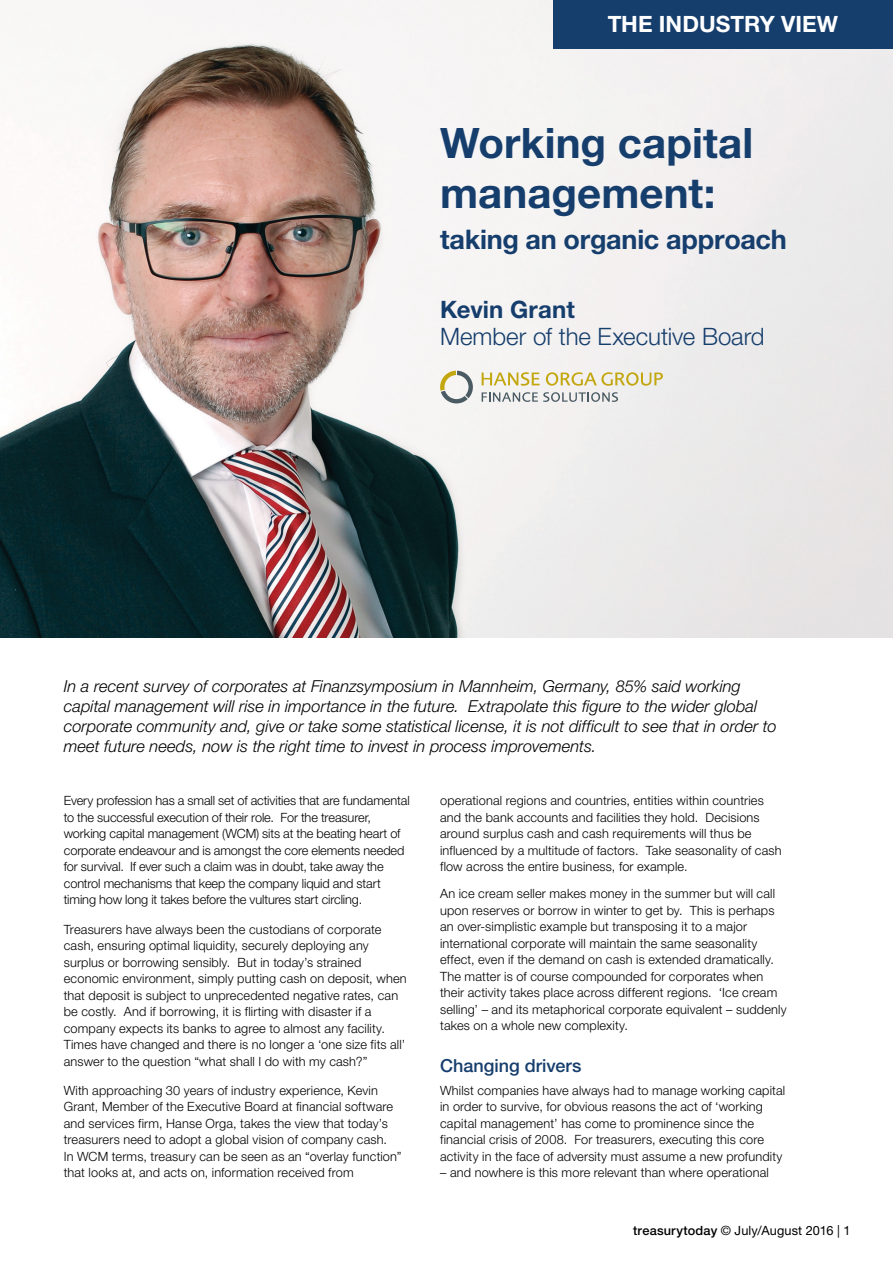
<style>
.page{position:relative;width:893px;height:1263px;background:#fff}
.page>*{position:absolute;margin:0;border:0;box-sizing:border-box;transform-origin:0 0}
.bi-article-title{font:700 42px/50.4px "Helvetica Neue LT Std";color:#163e6d}
.bi-article-title-2{font:700 27px "Helvetica Neue LT Std";letter-spacing:-.01em;color:#163e6d}
.bi-job{font:300 24px "Helvetica Neue LT Std";color:#163e6d}
.bi-name{font:700 24px "Helvetica Neue LT Std";letter-spacing:.005em;color:#163e6d}
.t1{font:700 22.5px "Helvetica Neue LT Std";color:#fff}
.t2{font:500 18px "Helvetica Neue LT Std";color:#163e6d}
.management-summary{font:italic 300 16.5px/19.8px "Helvetica Neue LT Std";color:#000}
.p-body{font:300 12.75px/16.5px "Helvetica Neue LT Std";letter-spacing:.01em;color:#000}
.footer-copyright-pag{font:12.75px "Helvetica Neue LT Std";letter-spacing:.01em;color:#000}
.s1{font-weight:500}
</style>
<div class="page">
<img style="left:0;top:0;width:893px;height:638px">
<svg style="left:482px;top:372px;width:58px;height:14px"></svg>
<svg style="left:546px;top:372px;width:117px;height:14px"></svg>
<svg style="left:440px;top:371px;width:33px;height:32px"></svg>
<svg style="left:482px;top:392px;width:136px;height:10px"></svg>
<div style="left:553px;top:0;width:340px;height:49px;background:#163e6d"></div>
<h3 class="t1" style="left:608px;top:11px;width:232px">THE INDUSTRY VIEW</h3>
<p class="bi-article-title" style="left:440px;top:116px;width:315px">Working capital management:</p>
<p class="bi-article-title-2" style="left:440px;top:223px;width:348px">taking an organic approach</p>
<p class="bi-name" style="left:440px;top:295px;width:136px">Kevin Grant</p>
<p class="bi-job" style="left:440px;top:322px;width:326px">Member of the Executive Board</p>
<p class="management-summary" style="left:64px;top:676px;width:714px">In a recent survey of corporates at Finanzsymposium in Mannheim, Germany, 85% said working capital management will rise in importance in the future. Extrapolate this figure to the wider global corporate community and, give or take some statistical license, it is not difficult to see that in order to meet future needs, now is the right time to invest in process improvements.</p>
<p class="p-body" style="left:64px;top:792px;width:347px">Every profession has a small set of activities that are fundamental to the successful execution of their role. For the treasurer, working capital management (WCM) sits at the beating heart of corporate endeavour and is amongst the core elements needed for survival. If ever such a claim was in doubt, take away the control mechanisms that keep the company liquid and start timing how long it takes before the vultures start circling.</p>
<p class="p-body" style="left:64px;top:920px;width:344px">Treasurers have always been the custodians of corporate cash, ensuring optimal liquidity, securely deploying any surplus or borrowing sensibly. But in today’s strained economic environment, simply putting cash on deposit, when that deposit is subject to unprecedented negative rates, can be costly. And if borrowing, it is flirting with disaster if a company expects its banks to agree to almost any facility.<br>Times have changed and there is no longer a ‘one size fits all’ answer to the question “what shall I do with my cash?”</p>
<p class="p-body" style="left:64px;top:1082px;width:339px">With approaching 30 years of industry experience, Kevin Grant, Member of the Executive Board at financial software and services firm, Hanse Orga, takes the view that today’s treasurers need to adopt a global vision of company cash.<br>In WCM terms, treasury can be seen as an “overlay function” that looks at, and acts on, information received from</p>
<p class="p-body" style="left:440px;top:792px;width:343px">operational regions and countries, entities within countries and the bank accounts and facilities they hold. Decisions around surplus cash and cash requirements will thus be influenced by a multitude of factors. Take seasonality of cash flow across the entire business, for example.</p>
<p class="p-body" style="left:440px;top:885px;width:348px">An ice cream seller makes money in the summer but will call upon reserves or borrow in winter to get by. This is perhaps an over-simplistic example but transposing it to a major international corporate will maintain the same seasonality effect, even if the demand on cash is extended dramatically.<br>The matter is of course compounded for corporates when their activity takes place across different regions. ‘Ice cream selling’ – and its metaphorical corporate equivalent – suddenly takes on a whole new complexity.</p>
<p class="t2" style="left:440px;top:1055px;width:143px">Changing drivers</p>
<p class="p-body" style="left:440px;top:1082px;width:347px">Whilst companies have always had to manage working capital in order to survive, for obvious reasons the act of ‘working capital management’ has come to prominence since the financial crisis of 2008. For treasurers, executing this core activity in the face of adversity must assume a new profundity</p>
<p class="p-body" style="left:440px;top:1164px;width:330px">– and nowhere is this more relevant than where operational</p>
<p class="footer-copyright-pag" style="left:633px;top:1223px;width:219px"><span class="s1">treasurytoday</span> © July/August 2016 | 1</p>
</div>
